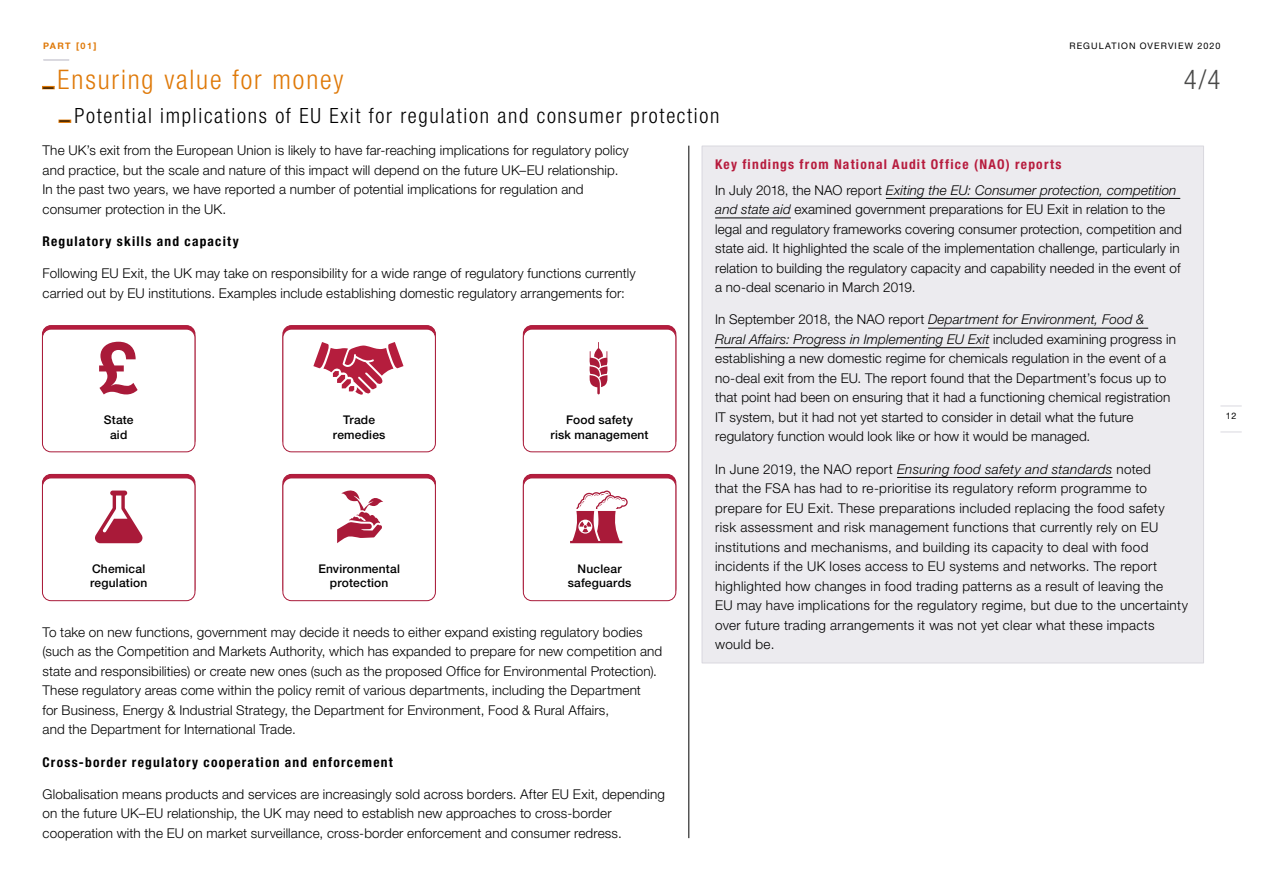
<style>
.page{position:relative;width:1263px;height:893px;background:#fff}
.page>*{position:absolute;margin:0;border:0;box-sizing:border-box;transform-origin:0 0}
.DO_heading_2_2019{font:300 condensed 27px "Helvetica Neue LT Std";letter-spacing:.07em;color:#df7908}
.t1{font:300 condensed 27px "Helvetica Neue LT Std";color:#494948}
.DO_heading_3_2019{font:300 condensed 21px "Helvetica Neue LT Std";letter-spacing:.08em;color:#000}
.DO_body_text_2019{font:300 13.5px/19.5px "Helvetica Neue LT Std";letter-spacing:.01em;color:#000}
.DO_body_text_2019-2{font:700 condensed 13.5px "Helvetica Neue LT Std";letter-spacing:.09em;color:#000}
.DO_heading_4_2019{font:700 condensed 13.5px "Helvetica Neue LT Std";letter-spacing:.09em;color:#b71c3e}
.t2{font:500 12px/14.4px "Helvetica Neue LT Std";letter-spacing:.015em;color:#000;text-align:center}
.t3{font:9px "Helvetica Neue LT Std";letter-spacing:.12em;color:#000}
.t4{font:700 9px "Helvetica Neue LT Std";letter-spacing:.15em;color:#df7908}
.s1{color:#df7908}
.s2{font-style:italic}
</style>
<div class="page">
<svg style="left:1221px;top:406px;width:21px;height:1px"></svg>
<svg style="left:1221px;top:432px;width:21px;height:1px"></svg>
<hr style="left:688px;top:146px;width:1px;height:692px;background:#000">
<hr style="left:44px;top:59px;width:25px;height:2px;background:#d9d8df">
<div style="left:42px;top:329px;width:153px;height:123px;border:1px solid #a91a39;border-radius:9px"></div>
<svg style="left:99px;top:342px;width:39px;height:52px"></svg>
<div style="left:283px;top:329px;width:153px;height:123px;border:1px solid #a91a39;border-radius:9px"></div>
<svg style="left:313px;top:342px;width:90px;height:53px"></svg>
<div style="left:523px;top:329px;width:153px;height:123px;border:1px solid #a91a39;border-radius:9px"></div>
<svg style="left:589px;top:342px;width:19px;height:52px"></svg>
<div style="left:42px;top:478px;width:153px;height:123px;border:1px solid #a91a39;border-radius:9px"></div>
<svg style="left:95px;top:491px;width:47px;height:52px"></svg>
<div style="left:283px;top:478px;width:153px;height:123px;border:1px solid #a91a39;border-radius:9px"></div>
<svg style="left:337px;top:490px;width:46px;height:53px"></svg>
<div style="left:523px;top:478px;width:153px;height:123px;border:1px solid #a91a39;border-radius:9px"></div>
<svg style="left:570px;top:490px;width:58px;height:53px"></svg>
<div style="left:701px;top:145px;width:503px;height:519px;background:#ecebef"></div>
<p class="t4" style="left:43px;top:40px;width:55px">PART [01]</p>
<p class="t3" style="left:1069px;top:40px;width:153px">REGULATION OVERVIEW 2020</p>
<h2 class="DO_heading_2_2019" style="left:43px;top:64px;width:302px"><sub>–</sub> Ensuring value for money</h2>
<h3 class="DO_heading_3_2019" style="left:60px;top:103px;width:661px"><span class="s1">–</span> Potential implications of EU Exit for regulation and consumer protection</h3>
<p class="DO_body_text_2019" style="left:43px;top:140px;width:588px">The UK’s exit from the European Union is likely to have far-reaching implications for regulatory policy and practice, but the scale and nature of this impact will depend on the future UK–EU relationship.<br>In the past two years, we have reported a number of potential implications for regulation and consumer protection in the UK.</p>
<p class="DO_body_text_2019-2" style="left:43px;top:233px;width:198px">Regulatory skills and capacity</p>
<p class="DO_body_text_2019" style="left:43px;top:263px;width:595px">Following EU Exit, the UK may take on responsibility for a wide range of regulatory functions currently carried out by EU institutions. Examples include establishing domestic regulatory arrangements for:</p>
<h1 class="t1" style="left:1184px;top:64px;width:38px">4/4</h1>
<h4 class="DO_heading_4_2019" style="left:715px;top:156px;width:348px">Key findings from National Audit Office (NAO) reports</h4>
<p class="DO_body_text_2019" style="left:715px;top:180px;width:468px">In July 2018, the NAO report <span class="s2">Exiting the EU: Consumer protection, competition and state aid</span> examined government preparations for EU Exit in relation to the legal and regulatory frameworks covering consumer protection, competition and state aid. It highlighted the scale of the implementation challenge, particularly in relation to building the regulatory capacity and capability needed in the event of a no-deal scenario in March 2019.</p>
<p class="DO_body_text_2019" style="left:715px;top:310px;width:462px">In September 2018, the NAO report <span class="s2">Department for Environment, Food &amp; Rural Affairs: Progress in Implementing EU Exit</span> included examining progress in establishing a new domestic regime for chemicals regulation in the event of a no-deal exit from the EU. The report found that the Department’s focus up to that point had been on ensuring that it had a functioning chemical registration IT system, but it had not yet started to consider in detail what the future regulatory function would look like or how it would be managed.</p>
<p class="DO_body_text_2019" style="left:715px;top:459px;width:474px">In June 2019, the NAO report <span class="s2">Ensuring food safety and standards</span> noted<br>that the FSA has had to re-prioritise its regulatory reform programme to prepare for EU Exit. These preparations included replacing the food safety risk assessment and risk management functions that currently rely on EU institutions and mechanisms, and building its capacity to deal with food incidents if the UK loses access to EU systems and networks. The report highlighted how changes in food trading patterns as a result of leaving the<br>EU may have implications for the regulatory regime, but due to the uncertainty over future trading arrangements it was not yet clear what these impacts would be.</p>
<p class="t3" style="left:1226px;top:410px;width:12px">12</p>
<p class="t2" style="left:104px;top:413px;width:31px">State aid</p>
<p class="t2" style="left:333px;top:413px;width:54px">Trade remedies</p>
<p class="t2" style="left:550px;top:413px;width:100px">Food safety<br>risk management</p>
<p class="t2" style="left:90px;top:561px;width:59px;text-align:left">Chemical regulation</p>
<p class="t2" style="left:318px;top:561px;width:83px">Environmental protection</p>
<p class="t2" style="left:568px;top:561px;width:65px">Nuclear safeguards</p>
<p class="DO_body_text_2019" style="left:43px;top:622px;width:621px">To take on new functions, government may decide it needs to either expand existing regulatory bodies (such as the Competition and Markets Authority, which has expanded to prepare for new competition and state and responsibilities) or create new ones (such as the proposed Office for Environmental Protection).<br>These regulatory areas come within the policy remit of various departments, including the Department<br>for Business, Energy &amp; Industrial Strategy, the Department for Environment, Food &amp; Rural Affairs,<br>and the Department for International Trade.</p>
<p class="DO_body_text_2019-2" style="left:43px;top:754px;width:352px">Cross-border regulatory cooperation and enforcement</p>
<p class="DO_body_text_2019" style="left:43px;top:784px;width:624px">Globalisation means products and services are increasingly sold across borders. After EU Exit, depending on the future UK–EU relationship, the UK may need to establish new approaches to cross-border cooperation with the EU on market surveillance, cross-border enforcement and consumer redress.</p>
</div>
